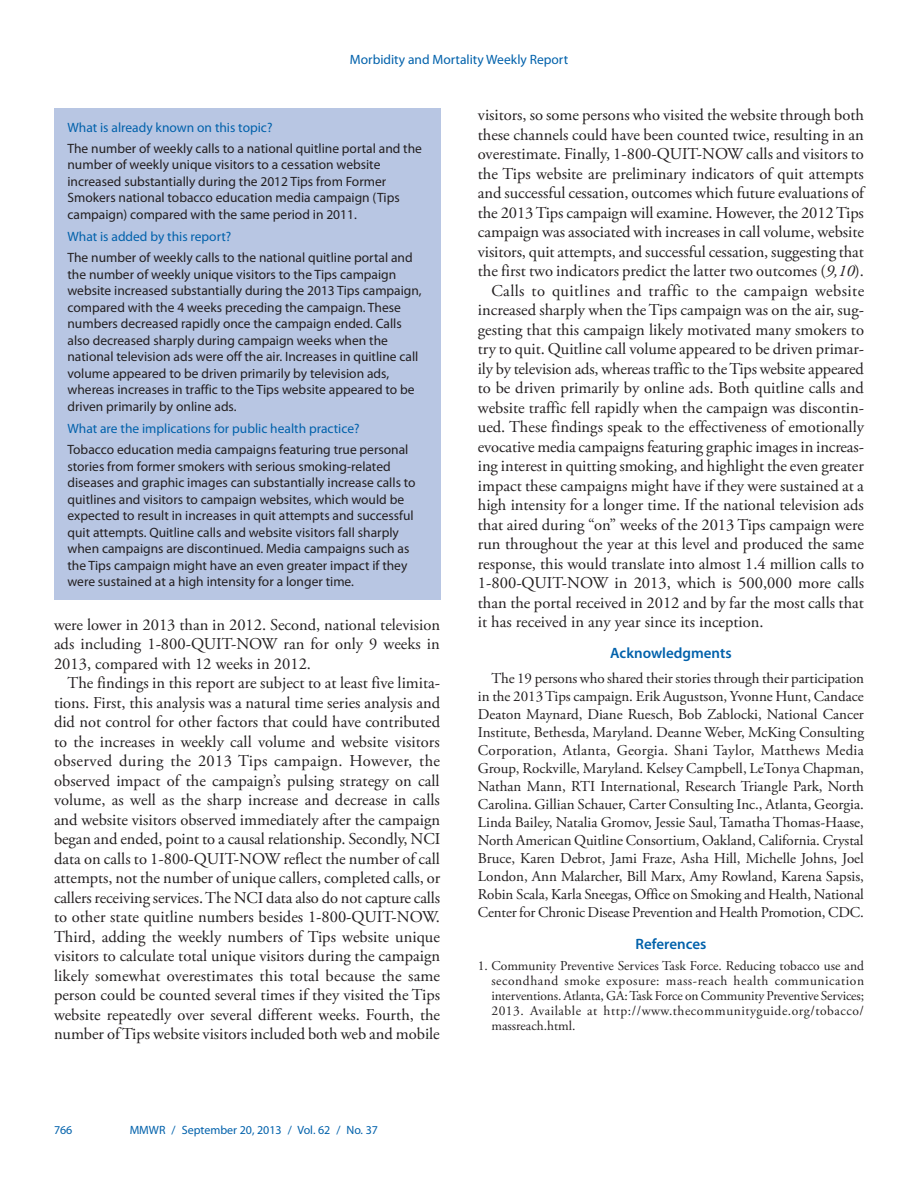
<style>
.page{position:relative;width:918px;height:1188px;background:#fff}
.page>*{position:absolute;margin:0;border:0;box-sizing:border-box;transform-origin:0 0}
.body_copy{font:16.5px/19.5px "Adobe Garamond Pro";color:#231f20;text-align:justify}
.acknowl_text{font:15px/18px "Adobe Garamond Pro";letter-spacing:-.01em;color:#231f20;text-align:justify}
.headline3{font:600 15px "Myriad Pro";color:#0161ab}
.fb_answer{font:13.5px/16.5px "Myriad Pro";color:#231f20}
.reference_text_1-9{font:13.5px/15px "Adobe Garamond Pro";letter-spacing:.04em;color:#231f20;text-align:justify}
.fb_question{font:13.5px "Myriad Pro";color:#0161ab}
.t1{font:12px "Myriad Pro";color:#0161ab}
.s1{font-style:italic}
</style>
<div class="page">
<div style="left:54px;top:108px;width:386px;height:492px;background:#b8c6e3"></div>
<p class="fb_question" style="left:350px;top:51px;width:220px">Morbidity and Mortality Weekly Report</p>
<p class="fb_question" style="left:68px;top:119px;width:206px">What is already known on this topic?</p>
<p class="fb_answer" style="left:68px;top:140px;width:356px">The number of weekly calls to a national quitline portal and the number of weekly unique visitors to a cessation website increased substantially during the 2012 Tips from Former Smokers national tobacco education media campaign (Tips campaign) compared with the same period in 2011.</p>
<p class="fb_question" style="left:68px;top:228px;width:165px">What is added by this report?</p>
<p class="fb_answer" style="left:68px;top:249px;width:356px">The number of weekly calls to the national quitline portal and the number of weekly unique visitors to the Tips campaign website increased substantially during the 2013 Tips campaign, compared with the 4 weeks preceding the campaign. These numbers decreased rapidly once the campaign ended. Calls also decreased sharply during campaign weeks when the national television ads were off the air. Increases in quitline call volume appeared to be driven primarily by television ads, whereas increases in traffic to the Tips website appeared to be driven primarily by online ads.</p>
<p class="fb_question" style="left:68px;top:420px;width:294px">What are the implications for public health practice?</p>
<p class="fb_answer" style="left:68px;top:441px;width:350px">Tobacco education media campaigns featuring true personal stories from former smokers with serious smoking-related diseases and graphic images can substantially increase calls to quitlines and visitors to campaign websites, which would be expected to result in increases in quit attempts and successful quit attempts. Quitline calls and website visitors fall sharply when campaigns are discontinued. Media campaigns such as the Tips campaign might have an even greater impact if they were sustained at a high intensity for a longer time.</p>
<p class="body_copy" style="left:54px;top:615px;width:388px">were lower in 2013 than in 2012. Second, national television ads including 1-800-QUIT-NOW ran for only 9 weeks in 2013, compared with 12 weeks in 2012.</p>
<p class="body_copy" style="left:54px;top:674px;width:388px;text-indent:13px">The findings in this report are subject to at least five limita&shy;tions. First, this analysis was a natural time series analysis and did not control for other factors that could have contributed to the increases in weekly call volume and website visitors observed during the 2013 Tips campaign. However, the observed impact of the campaign’s pulsing strategy on call volume, as well as the sharp increase and decrease in calls and website visitors observed immediately after the campaign began and ended, point to a causal relationship. Secondly, NCI data on calls to 1-800-QUIT-NOW reflect the number of call attempts, not the number of unique callers, completed calls, or callers receiving services. The NCI data also do not capture calls to other state quitline numbers besides 1-800-QUIT-NOW.<br>Third, adding the weekly numbers of Tips website unique visitors to calculate total unique visitors during the campaign likely somewhat overestimates this total because the same person could be counted several times if they visited the Tips website repeatedly over several different weeks. Fourth, the number of Tips website visitors included both web and mobile</p>
<p class="t1" style="left:54px;top:1123px;width:20px">766</p>
<p class="t1" style="left:130px;top:1123px;width:250px">MMWR / September 20, 2013 / Vol. 62 / No. 37</p>
<p class="body_copy" style="left:478px;top:106px;width:388px">visitors, so some persons who visited the website through both these channels could have been counted twice, resulting in an overestimate. Finally, 1-800-QUIT-NOW calls and visitors to the Tips website are preliminary indicators of quit attempts and successful cessation, outcomes which future evaluations of the 2013 Tips campaign will examine. However, the 2012 Tips campaign was associated with increases in call volume, website visitors, quit attempts, and successful cessation, suggesting that the first two indicators predict the latter two outcomes (<span class="s1">9,10</span>).</p>
<p class="body_copy" style="left:478px;top:281px;width:388px;text-indent:13px">Calls to quitlines and traffic to the campaign website increased sharply when the Tips campaign was on the air, sug&shy;gesting that this campaign likely motivated many smokers to try to quit. Quitline call volume appeared to be driven primar&shy;ily by television ads, whereas traffic to the Tips website appeared to be driven primarily by online ads. Both quitline calls and website traffic fell rapidly when the campaign was discontin&shy;ued. These findings speak to the effectiveness of emotionally evocative media campaigns featuring graphic images in increas&shy;ing interest in quitting smoking, and highlight the even greater impact these campaigns might have if they were sustained at a high intensity for a longer time. If the national television ads that aired during “on” weeks of the 2013 Tips campaign were run throughout the year at this level and produced the same response, this would translate into almost 1.4 million calls to 1-800-QUIT-NOW in 2013, which is 500,000 more calls than the portal received in 2012 and by far the most calls that it has received in any year since its inception.</p>
<p class="headline3" style="left:610px;top:644px;width:123px">Acknowledgments</p>
<p class="acknowl_text" style="left:478px;top:670px;width:388px;text-indent:14px">The 19 persons who shared their stories through their participation in the 2013 Tips campaign. Erik Augustson, Yvonne Hunt, Candace Deaton Maynard, Diane Ruesch, Bob Zablocki, National Cancer Institute, Bethesda, Maryland. Deanne Weber, McKing Consulting Corporation, Atlanta, Georgia. Shani Taylor, Matthews Media Group, Rockville, Maryland. Kelsey Campbell, LeTonya Chapman, Nathan Mann, RTI International, Research Triangle Park, North Carolina. Gillian Schauer, Carter Consulting Inc., Atlanta, Georgia.<br>Linda Bailey, Natalia Gromov, Jessie Saul, Tamatha Thomas-Haase, North American Quitline Consortium, Oakland, California. Crystal Bruce, Karen Debrot, Jami Fraze, Asha Hill, Michelle Johns, Joel London, Ann Malarcher, Bill Marx, Amy Rowland, Karena Sapsis, Robin Scala, Karla Sneegas, Office on Smoking and Health, National Center for Chronic Disease Prevention and Health Promotion, CDC.</p>
<p class="headline3" style="left:636px;top:934px;width:72px">References</p>
<p class="reference_text_1-9" style="left:491px;top:959px;width:374px;text-indent:-14px">1. Community Preventive Services Task Force. Reducing tobacco use and secondhand smoke exposure: mass-reach health communication interventions. Atlanta, GA: Task Force on Community Preventive Services; 2013. Available at http://www.thecommunityguide.org/tobacco/ massreach.html.</p>
</div>
